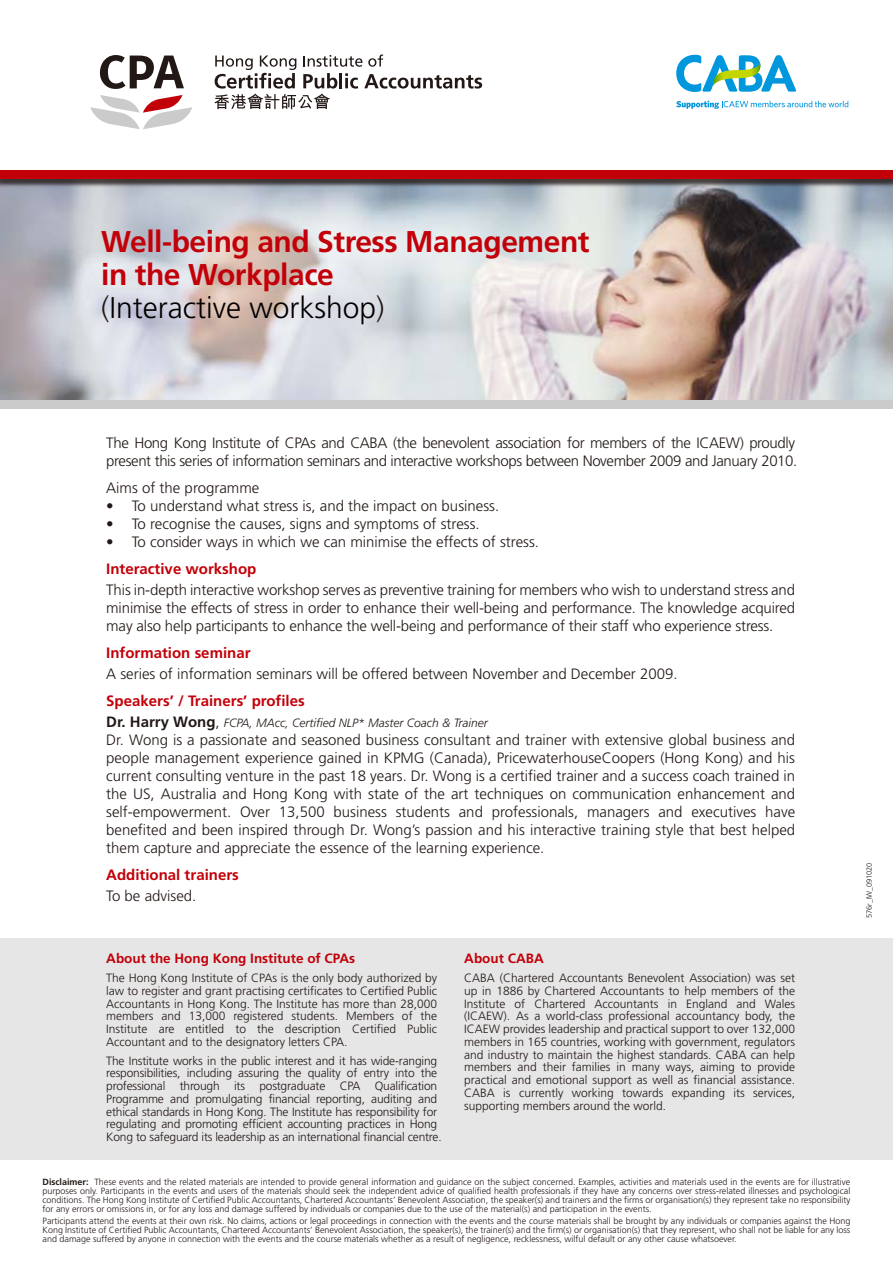
<style>
.page{position:relative;width:893px;height:1263px;background:#fff}
.page>*{position:absolute;margin:0;border:0;box-sizing:border-box;transform-origin:0 0}
.t1{font:700 30px/33px "Frutiger";letter-spacing:-.015em;color:#c20009}
.t2{font:300 15px/18px "Frutiger";color:#221815;text-align:justify}
.t3{font:300 15px/18px "Frutiger";letter-spacing:-.025em;color:#221815}
.t4{font:700 15px "Frutiger";color:#c20009}
.t5{font:700 13.5px "Frutiger";color:#c20009}
.t6{font:300 12px/12.8px "Frutiger";letter-spacing:-.015em;color:#221815;text-align:justify}
.t7{font:italic 300 12px "Frutiger";color:#221815}
.t8{font:300 9px/9px "Frutiger";color:#221815;text-align:justify}
.t9{font:300 7.5px "Frutiger";letter-spacing:-.01em;color:#221815}
.s1{font-weight:300;color:#221815}
.s2{font-weight:300;color:#040000}
.s3{font-weight:700;font-style:normal;font-size:15px}
.s4{font-style:normal;font-size:15px}
.s5{font-weight:700}
</style>
<div class="page">
<div style="left:0;top:938px;width:893px;height:221px;background:#e6e6e6"></div>
<img style="left:0;top:238px;width:893px;height:162px">
<div style="left:0;top:400px;width:893px;height:9px;background:#cbcbcc"></div>
<img style="left:0;top:179px;width:893px;height:59px">
<div style="left:0;top:170px;width:893px;height:9px;background:#c20009"></div>
<svg style="left:100px;top:55px;width:84px;height:34px"></svg>
<svg style="left:214px;top:55px;width:268px;height:54px"></svg>
<svg style="left:90px;top:95px;width:102px;height:34px"></svg>
<svg style="left:676px;top:55px;width:121px;height:37px"></svg>
<svg style="left:676px;top:101px;width:172px;height:8px"></svg>
<h1 class="t1" style="left:101px;top:225px;width:490px">Well-being and Stress Management in the Workplace<br><span class="s1">(</span><span class="s2">Interactive workshop</span><span class="s1">)</span></h1>
<p class="t3" style="left:106px;top:433px;width:693px">The Hong Kong Institute of CPAs and CABA (the benevolent association for members of the ICAEW) proudly present this series of information seminars and interactive workshops between November 2009 and January 2010.</p>
<p class="t2" style="left:106px;top:478px;width:155px">Aims of the programme</p>
<p class="t2" style="left:106px;top:496px;width:394px">• To understand what stress is, and the impact on business.</p>
<p class="t2" style="left:106px;top:514px;width:375px">• To recognise the causes, signs and symptoms of stress.</p>
<p class="t2" style="left:106px;top:532px;width:434px">• To consider ways in which we can minimise the effects of stress.</p>
<p class="t4" style="left:106px;top:560px;width:152px">Interactive workshop</p>
<p class="t2" style="left:106px;top:580px;width:690px">This in-depth interactive workshop serves as preventive training for members who wish to understand stress and minimise the effects of stress in order to enhance their well-being and performance. The knowledge acquired may also help participants to enhance the well-being and performance of their staff who experience stress.</p>
<p class="t4" style="left:106px;top:644px;width:146px">Information seminar</p>
<p class="t2" style="left:106px;top:664px;width:573px">A series of information seminars will be offered between November and December 2009.</p>
<p class="t4" style="left:106px;top:692px;width:200px">Speakers’ / Trainers’ profiles</p>
<p class="t7" style="left:106px;top:716px;width:383px"><span class="s3">Dr. Harry Wong</span><span class="s4">,</span> FCPA, MAcc, Certified NLP* Master Coach &amp; Trainer</p>
<p class="t2" style="left:106px;top:730px;width:690px">Dr. Wong is a passionate and seasoned business consultant and trainer with extensive global business and people management experience gained in KPMG (Canada), PricewaterhouseCoopers (Hong Kong) and his current consulting venture in the past 18 years. Dr. Wong is a certified trainer and a success coach trained in the US, Australia and Hong Kong with state of the art techniques on communication enhancement and self-empowerment. Over 13,500 business students and professionals, managers and executives have benefited and been inspired through Dr. Wong’s passion and his interactive training style that best helped them capture and appreciate the essence of the learning experience.</p>
<p class="t4" style="left:106px;top:866px;width:134px">Additional trainers</p>
<p class="t2" style="left:106px;top:886px;width:92px">To be advised.</p>
<p class="t5" style="left:106px;top:951px;width:250px">About the Hong Kong Institute of CPAs</p>
<p class="t6" style="left:106px;top:972px;width:332px">The Hong Kong Institute of CPAs is the only body authorized by law to register and grant practising certificates to Certified Public Accountants in Hong Kong. The Institute has more than 28,000 members and 13,000 registered students. Members of the Institute are entitled to the description Certified Public Accountant and to the designatory letters CPA.</p>
<p class="t6" style="left:106px;top:1054px;width:337px;text-align:left">The Institute works in the public interest and it has wide-ranging responsibilities, including assuring the quality of entry into the professional through its postgraduate CPA Qualification Programme and promulgating financial reporting, auditing and ethical standards in Hong Kong. The Institute has responsibility for regulating and promoting efficient accounting practices in Hong Kong to safeguard its leadership as an international financial centre.</p>
<p class="t5" style="left:464px;top:951px;width:81px">About CABA</p>
<p class="t6" style="left:464px;top:972px;width:332px">CABA (Chartered Accountants Benevolent Association) was set up in 1886 by Chartered Accountants to help members of the Institute of Chartered Accountants in England and Wales (ICAEW). As a world-class professional accountancy body, the ICAEW provides leadership and practical support to over 132,000 members in 165 countries, working with government, regulators and industry to maintain the highest standards. CABA can help members and their families in many ways, aiming to provide practical and emotional support as well as financial assistance.<br>CABA is currently working towards expanding its services, supporting members around the world.</p>
<p class="t8" style="left:43px;top:1177px;width:809px"><span class="s5">Disclaimer:</span> These events and the related materials are intended to provide general information and guidance on the subject concerned. Examples, activities and materials used in the events are for illustrative purposes only. Participants in the events and users of the materials should seek the independent advice of qualified health professionals if they have any concerns over stress-related illnesses and psychological conditions. The Hong Kong Institute of Certified Public Accountants, Chartered Accountants’ Benevolent Association, the speaker(s) and trainers and the firms or organisation(s) they represent take no responsibility for any errors or omissions in, or for any loss and damage suffered by individuals or companies due to the use of the material(s) and participation in the events.</p>
<p class="t8" style="left:43px;top:1216px;width:809px">Participants attend the events at their own risk. No claims, actions or legal proceedings in connection with the events and the course materials shall be brought by any individuals or companies against the Hong Kong Institute of Certified Public Accountants, Chartered Accountants’ Benevolent Association, the speaker(s), the trainer(s) and the firm(s) or organisation(s) that they represent, who shall not be liable for any loss and damage suffered by anyone in connection with the events and the course materials whether as a result of negligence, recklessness, wilful default or any other cause whatsoever.</p>
<p class="t9" style="left:865px;top:918px;width:57px;rotate:-90deg">576r_IW_091020</p>
</div>
